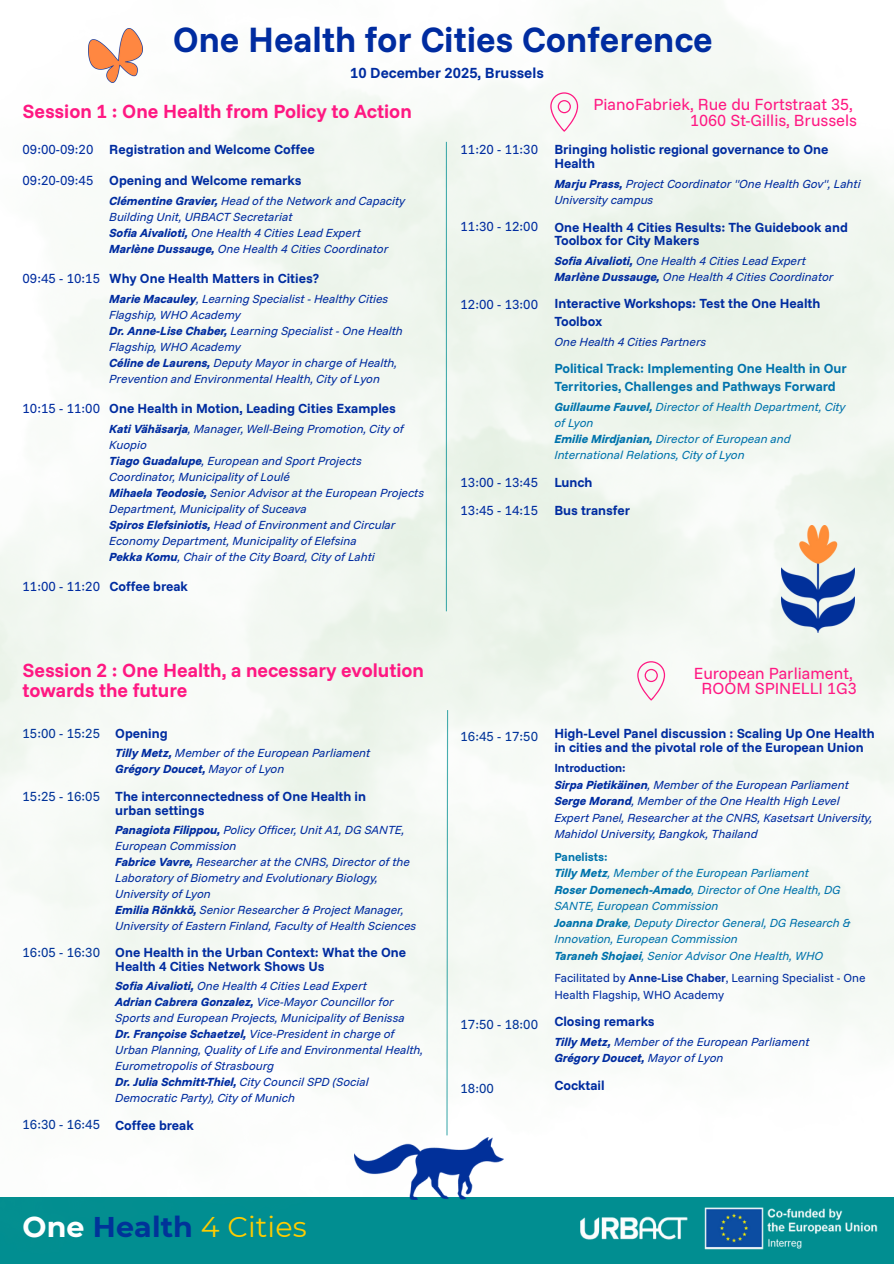
<style>
.page{position:relative;width:894px;height:1264px;background:#fff}
.page>*{position:absolute;margin:0;border:0;box-sizing:border-box;transform-origin:0 0}
.t1{font:700 36px "Funnel Sans";color:#002ca0}
.t2{font:28.5px "Montserrat";letter-spacing:.005em;color:#fc0}
.t3{font:700 19.5px/19.2px "Funnel Sans";color:#ff1882}
.t4{font:16.5px/15.8px "Funnel Sans";color:#ff1882;text-align:right}
.t5{font:700 15px "Funnel Sans";color:#002ca0}
.t6{font:700 13.5px/13.5px "Funnel Sans";color:#002ca0}
.t7{font:700 13.5px/18px "Funnel Sans";color:#0073ac}
.t8{font:13.5px/28.5px "Funnel Sans";color:#002ca0}
.t9{font:13.5px "Funnel Sans";color:#039}
.t10{font:italic 12px/16px "Funnel Sans";color:#002ca0}
.t11{font:italic 12px/16.5px "Funnel Sans";color:#0073ac}
.t12{font:12px/16.5px "Funnel Sans";color:#002ca0}
.s1{font-weight:400}
.s2{font-weight:800}
.s3{font-weight:700}
.s4{font-weight:400;color:#039}
.s5{font-weight:700;color:#002ca0}
.s6{font-weight:700;color:#fff}
.s7{font-weight:700;color:#039}
.s8{font-weight:700;font-style:normal}
</style>
<div class="page">
<img style="left:0;top:2px;width:893px;height:1261px">
<svg style="left:550px;top:92px;width:28px;height:40px"></svg>
<hr style="left:445px;top:142px;width:2px;height:469px;background:#018e91">
<img style="left:781px;top:525px;width:73px;height:107px">
<img style="left:355px;top:1137px;width:148px;height:62px">
<img style="left:580px;top:1207px;width:296px;height:41px">
<img style="left:88px;top:28px;width:54px;height:54px">
<svg style="left:637px;top:661px;width:28px;height:39px"></svg>
<svg style="left:446px;top:709px;width:2px;height:427px"></svg>
<h1 class="t1" style="left:173px;top:16px;width:541px">One Health for Cities Conference</h1>
<p class="t5" style="left:350px;top:63px;width:195px">10 December 2025, Brussels</p>
<h3 class="t3" style="left:22px;top:101px;width:391px">Session 1 : One Health from Policy to Action</h3>
<h3 class="t4" style="left:593px;top:96px;width:265px">PianoFabriek, Rue du Fortstraat 35,<br>1060 St-Gillis, Brussels</h3>
<p class="t6" style="left:554px;top:143px;width:275px;text-indent:-94px"><span class="s1">11:20 - 11:30</span> Bringing holistic regional governance to One<br>Health</p>
<p class="t10" style="left:554px;top:175px;width:308px"><span class="s2">Marju Prass,</span> Project Coordinator "One Health Gov", Lahti<br>University campus</p>
<p class="t6" style="left:554px;top:220px;width:295px;text-indent:-94px"><span class="s1">11:30 - 12:00</span> One Health 4 Cities Results: The Guidebook and<br>Toolbox for City Makers</p>
<p class="t10" style="left:554px;top:253px;width:280px"><span class="s2">Sofia Aivalioti,</span> One Health 4 Cities Lead Expert<br><span class="s2">Marlène Dussauge,</span> One Health 4 Cities Coordinator</p>
<p class="t6" style="left:554px;top:294px;width:267px;line-height:18px;text-indent:-94px"><span class="s1">12:00 - 13:00</span> Interactive Workshops: Test the One Health<br>Toolbox</p>
<p class="t6" style="left:22px;top:143px;width:293px"><span class="s1">09:00-09:20</span> Registration and Welcome Coffee</p>
<p class="t6" style="left:22px;top:173px;width:280px"><span class="s1">09:20-09:45</span> Opening and Welcome remarks</p>
<p class="t10" style="left:109px;top:192px;width:297px"><span class="s2">Clémentine Gravier,</span> Head of the Network and Capacity Building Unit, URBACT Secretariat<br><span class="s2">Sofia Aivalioti,</span> One Health 4 Cities Lead Expert <span class="s2">Marlène Dussauge,</span> One Health 4 Cities Coordinator</p>
<p class="t6" style="left:22px;top:271px;width:298px"><span class="s1">09:45 - 10:15</span> Why One Health Matters in Cities?</p>
<p class="t10" style="left:109px;top:290px;width:295px"><span class="s2">Marie Macauley</span>, Learning Specialist - Healthy Cities Flagship, WHO Academy<br><span class="s2">Dr. Anne-Lise Chaber,</span> Learning Specialist - One Health Flagship, WHO Academy<br><span class="s2">Céline de Laurens,</span> Deputy Mayor in charge of Health, Prevention and Environmental Health, City of Lyon</p>
<p class="t6" style="left:22px;top:401px;width:375px"><span class="s1">10:15 - 11:00</span> One Health in Motion, Leading Cities Examples</p>
<p class="t10" style="left:109px;top:420px;width:316px"><span class="s2">Kati Vähäsarja</span>, Manager, Well-Being Promotion, City of Kuopio<br><span class="s2">Tiago Guadalupe</span>, European and Sport Projects Coordinator, Municipality of Loulé<br><span class="s2">Mihaela Teodosie,</span> Senior Advisor at the European Projects Department, Municipality of Suceava<br><span class="s2">Spiros Elefsiniotis,</span> Head of Environment and Circular Economy Department, Municipality of Elefsina<br><span class="s2">Pekka Komu</span>, Chair of the City Board, City of Lahti</p>
<p class="t10" style="left:554px;top:333px;width:153px">One Health 4 Cities Partners</p>
<p class="t7" style="left:554px;top:359px;width:294px">Political Track: Implementing One Health in Our<br>Territories, Challenges and Pathways Forward</p>
<p class="t11" style="left:554px;top:398px;width:292px;line-height:16px"><span class="s2">Guillaume Fauvel,</span> Director of Health Department, City of Lyon<br><span class="s2">Emilie Mirdjanian,</span> Director of European and International Relations, City of Lyon</p>
<p class="t8" style="left:460px;top:467px;width:171px">13:00 - 13:45 <span class="s3">Lunch<br></span>13:45 - 14:15 <span class="s3">Bus transfer</span></p>
<p class="t8" style="left:22px;top:571px;width:167px">11:00 - 11:20 <span class="s3">Coffee break</span></p>
<h3 class="t3" style="left:22px;top:660px;width:403px">Session 2 : One Health, a necessary evolution towards the future</h3>
<h3 class="t4" style="left:693px;top:664px;width:164px;text-align:center">European Parliament,<br>ROOM SPINELLI 1G3</h3>
<p class="t9" style="left:22px;top:724px;width:79px">15:00 - 15:25</p>
<p class="t6" style="left:115px;top:726px;width:54px">Opening</p>
<p class="t10" style="left:115px;top:745px;width:256px"><span class="s2">Tilly Metz,</span> Member of the European Parliament<br><span class="s2">Grégory Doucet,</span> Mayor of Lyon</p>
<p class="t6" style="left:115px;top:789px;width:252px;text-indent:-93px"><span class="s4">15:25 - 16:05</span> The interconnectedness of One Health in urban settings</p>
<p class="t10" style="left:115px;top:821px;width:302px"><span class="s2">Panagiota Filippou,</span> Policy Officer, Unit A1, DG SANTE, European Commission<br><span class="s2">Fabrice Vavre,</span> Researcher at the CNRS, Director of the Laboratory of Biometry and Evolutionary Biology, University of Lyon<br><span class="s2">Emilia Rönkkö,</span> Senior Researcher &amp; Project Manager, University of Eastern Finland, Faculty of Health Sciences</p>
<p class="t6" style="left:115px;top:945px;width:292px;text-indent:-93px"><span class="s4">16:05 - 16:30</span> One Health in the Urban Context: What the One<br>Health 4 Cities Network Shows Us</p>
<p class="t10" style="left:115px;top:977px;width:309px"><span class="s2">Sofia Aivalioti,</span> One Health 4 Cities Lead Expert<br><span class="s2">Adrian Cabrera Gonzalez,</span> Vice-Mayor Councillor for Sports and European Projects, Municipality of Benissa<br><span class="s2">Dr. Françoise Schaetzel,</span> Vice-President in charge of Urban Planning, Quality of Life and Environmental Health, Eurometropolis of Strasbourg<br><span class="s2">Dr. Julia Schmitt-Thiel,</span> City Council SPD (Social Democratic Party), City of Munich</p>
<p class="t9" style="left:22px;top:1115px;width:173px">16:30 - 16:45 <span class="s5">Coffee break</span></p>
<h2 class="t2" style="left:22px;top:1209px;width:286px"><span class="s6">One</span> <span class="s7">Health</span> 4 Cities</h2>
<p class="t6" style="left:554px;top:726px;width:322px;text-indent:-94px"><span class="s4">16:45 - 17:50</span> High-Level Panel discussion : Scaling Up One Health in cities and the pivotal role of the European Union</p>
<p class="t10" style="left:554px;top:759px;width:319px;line-height:16.5px"><span class="s8">Introduction:<br></span><span class="s2">Sirpa Pietikäinen</span>, Member of the European Parliament <span class="s2">Serge Morand</span>, Member of the One Health High Level Expert Panel, Researcher at the CNRS, Kasetsart University, Mahidol University, Bangkok, Thailand</p>
<p class="t11" style="left:554px;top:848px;width:297px"><span class="s8">Panelists:<br></span><span class="s2">Tilly Metz</span>, Member of the European Parliament<br><span class="s2">Roser Domenech-Amado</span>, Director of One Health, DG SANTE, European Commission<br><span class="s2">Joanna Drake</span>, Deputy Director General, DG Research &amp; Innovation, European Commission<br><span class="s2">Taraneh Shojaei</span>, Senior Advisor One Health, WHO</p>
<p class="t12" style="left:554px;top:969px;width:313px">Facilitated by <span class="s3">Anne-Lise Chaber</span>, Learning Specialist - One<br>Health Flagship, WHO Academy</p>
<p class="t10" style="left:554px;top:1033px;width:256px"><span class="s2">Tilly Metz,</span> Member of the European Parliament<br><span class="s2">Grégory Doucet,</span> Mayor of Lyon</p>
<p class="t6" style="left:460px;top:1014px;width:195px"><span class="s4">17:50 - 18:00</span> Closing remarks</p>
<p class="t9" style="left:460px;top:1079px;width:35px">18:00</p>
<p class="t6" style="left:554px;top:1078px;width:52px">Cocktail</p>
</div>
